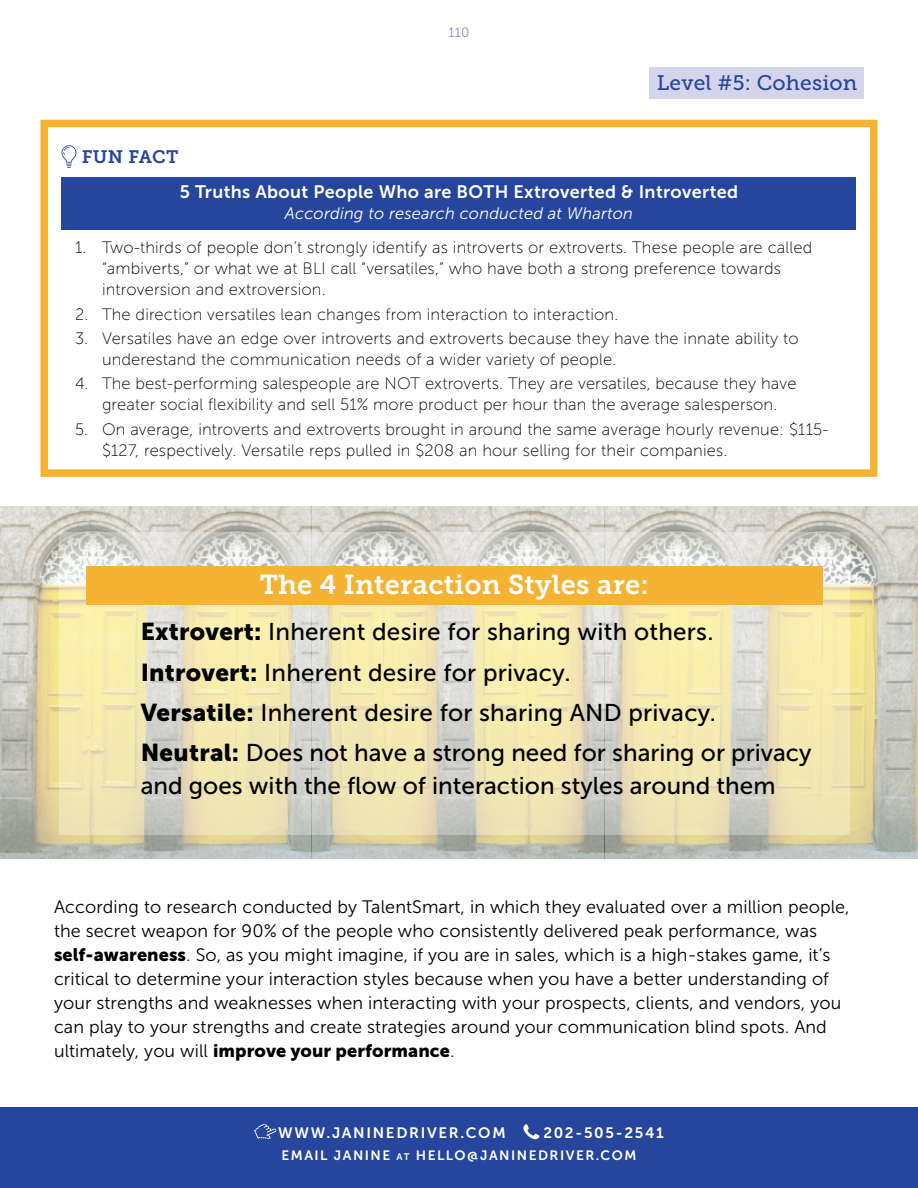
<style>
.page{position:relative;width:918px;height:1188px;background:#fff}
.page>*{position:absolute;margin:0;border:0;box-sizing:border-box;transform-origin:0 0}
._4_Interaction_Style{font:27.3px "Museo Slab 700";letter-spacing:.01em;color:#fff}
.Interaction_Styles_b{font:24.3px/33.3px "Museo Sans 500";letter-spacing:.005em;color:#000}
.Level___Labels{font:21px "Museo Slab 500";letter-spacing:.01em;color:#25469c}
.t1{font:18px/24px "Museo Sans 300";letter-spacing:.005em;color:#000}
.FunFact_Header{font:18px "Museo Sans 700";letter-spacing:.02em;color:#fff}
.Definition_Header{font:18px "Museo Slab 700";letter-spacing:.02em;color:#25469c}
.t2{font:16.5px/21px "Museo Sans 100";letter-spacing:.01em;color:#000}
.FunFact_Header-2{font:italic 16.5px "Museo Sans 300";letter-spacing:.01em;color:#fff}
.t3{font:15px "Museo Sans 700";letter-spacing:.11em;color:#fff}
.t4{font:13.5px "Museo Sans 700";letter-spacing:.11em;color:#fff}
.t5{font:13.5px "Museo Sans 300";color:#888cc4}
.s1{font-family:"Museo Sans 900"}
.s2{font-size:9.45px}
</style>
<div class="page">
<img style="left:0;top:507px;width:918px;height:351px">
<svg style="left:59px;top:532px;width:791px;height:303px;background:#e8e1bc"></svg>
<div style="left:86px;top:566px;width:736px;height:39px;background:#f6b333"></div>
<div style="left:62px;top:178px;width:794px;height:31px;background:#25469c"></div>
<div style="left:62px;top:200px;width:794px;height:30px;background:#25469c"></div>
<svg style="left:62px;top:145px;width:14px;height:23px"></svg>
<div style="left:40px;top:120px;width:838px;height:357px;border:8px solid #f6b333"></div>
<div style="left:650px;top:68px;width:214px;height:31px;background:#d4d5eb"></div>
<div style="left:0;top:1107px;width:918px;height:81px;background:#25469c"></div>
<svg style="left:254px;top:1124px;width:23px;height:15px"></svg>
<svg style="left:523px;top:1124px;width:16px;height:15px"></svg>
<p class="Definition_Header" style="left:82px;top:147px;width:98px">FUN FACT</p>
<p class="t5" style="left:448px;top:25px;width:23px">110</p>
<p class="Level___Labels" style="left:657px;top:71px;width:202px">Level #5: Cohesion</p>
<p class="FunFact_Header" style="left:180px;top:182px;width:560px">5 Truths About People Who are BOTH Extroverted &amp; Introverted</p>
<p class="FunFact_Header-2" style="left:285px;top:204px;width:350px">According to research conducted at Wharton</p>
<p class="t2" style="left:102px;top:237px;width:712px;text-indent:-27px">1. Two-thirds of people don’t strongly identify as introverts or extroverts. These people are called “ambiverts,” or what we at BLI call “versatiles,” who have both a strong preference towards introversion and extroversion.</p>
<p class="t2" style="left:75px;top:304px;width:545px">2. The direction versatiles lean changes from interaction to interaction.</p>
<p class="t2" style="left:102px;top:328px;width:698px;text-indent:-27px">3. Versatiles have an edge over introverts and extroverts because they have the innate ability to underestand the communication needs of a wider variety of people.</p>
<p class="t2" style="left:75px;top:373px;width:723px;text-align:center">4. The best-performing salespeople are NOT extroverts. They are versatiles, because they have greater social flexibility and sell 51% more product per hour than the average salesperson.</p>
<p class="t2" style="left:102px;top:419px;width:728px;text-indent:-27px">5. On average, introverts and extroverts brought in around the same average hourly revenue: $115- $127, respectively. Versatile reps pulled in $208 an hour selling for their companies.</p>
<p class="_4_Interaction_Style" style="left:260px;top:569px;width:391px">The 4 Interaction Styles are:</p>
<p class="Interaction_Styles_b" style="left:141px;top:616px;width:574px"><span class="s1">Extrovert:</span> Inherent desire for sharing with others.</p>
<p class="Interaction_Styles_b" style="left:141px;top:656px;width:431px"><span class="s1">Introvert:</span> Inherent desire for privacy.</p>
<p class="Interaction_Styles_b" style="left:141px;top:696px;width:577px"><span class="s1">Versatile:</span> Inherent desire for sharing AND privacy.</p>
<p class="Interaction_Styles_b" style="left:141px;top:736px;width:672px"><span class="s1">Neutral:</span> Does not have a strong need for sharing or privacy and goes with the flow of interaction styles around them</p>
<p class="t1" style="left:54px;top:895px;width:797px">According to research conducted by TalentSmart, in which they evaluated over a million people, the secret weapon for 90% of the people who consistently delivered peak performance, was <span class="s1">self-awareness</span>. So, as you might imagine, if you are in sales, which is a high-stakes game, it’s critical to determine your interaction styles because when you have a better understanding of your strengths and weaknesses when interacting with your prospects, clients, and vendors, you can play to your strengths and create strategies around your communication blind spots. And ultimately, you will <span class="s1">improve your performance</span>.</p>
<p class="t3" style="left:278px;top:1124px;width:229px">WWW.JANINEDRIVER.COM</p>
<p class="t3" style="left:543px;top:1124px;width:122px">202-505-2541</p>
<p class="t4" style="left:282px;top:1147px;width:356px">EMAIL JANINE <span class="s2">at</span> HELLO@JANINEDRIVER.COM</p>
</div>
